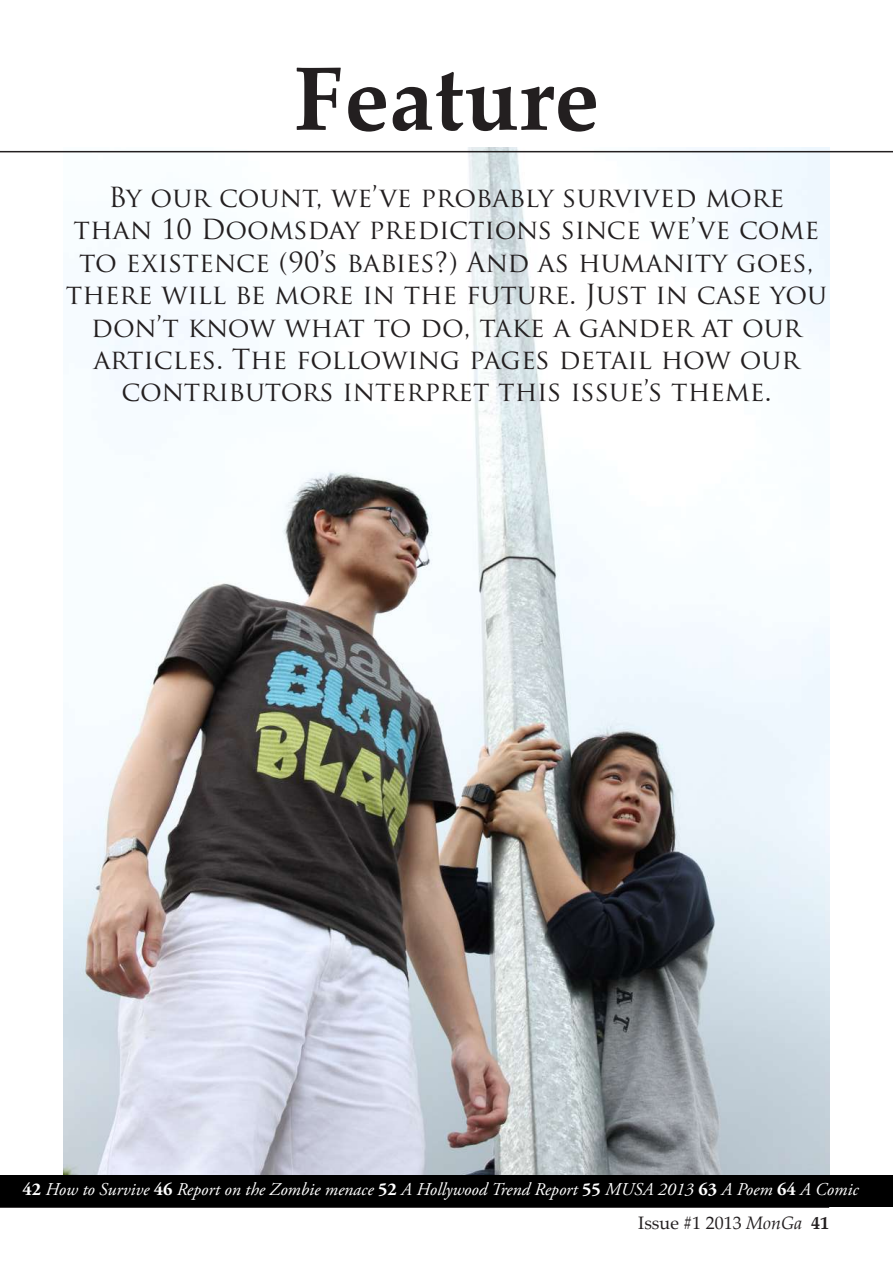
<style>
.page{position:relative;width:893px;height:1263px;background:#fff}
.page>*{position:absolute;margin:0;border:0;box-sizing:border-box;transform-origin:0 0}
.t1{font:700 90px "Palatino Linotype";color:#231f20}
.t2{font:27px/32.4px "Trajan Pro";color:#231f20;text-align:center}
.t3{font:italic 18px "Adobe Garamond Pro";color:#fff}
.t4{font:18px "Palatino Linotype";color:#231f20}
.s1{font-weight:700;font-style:normal}
.s2{font-style:italic}
.s3{font-weight:700}
</style>
<div class="page">
<hr style="left:0;top:1206px;width:829px;height:2px;background:#231f20">
<img style="left:64px;top:147px;width:765px;height:1028px">
<hr style="left:0;top:151px;width:893px;height:1px;background:#231f20">
<div style="left:0;top:1175px;width:893px;height:31px;background:#000"></div>
<h1 class="t1" style="left:294px;top:35px;width:307px">Feature</h1>
<p class="t2" style="left:66px;top:181px;width:763px">By our count, we’ve probably survived more than 10 Doomsday predictions since we’ve come to existence (90’s babies?) And as humanity goes, there will be more in the future. Just in case you don’t know what to do, take a gander at our articles. The following pages detail how our contributors interpret this issue’s theme.</p>
<p class="t3" style="left:22px;top:1179px;width:837px"><span class="s1">42</span> How to Survive <span class="s1">46</span> Report on the Zombie menace <span class="s1">52</span> A Hollywood Trend Report <span class="s1">55</span> MUSA 2013 <span class="s1">63</span> A Poem <span class="s1">64</span> A Comic</p>
<p class="t4" style="left:638px;top:1210px;width:192px">Issue #1 2013 <span class="s2">MonGa</span> <span class="s3">41</span></p>
</div>
